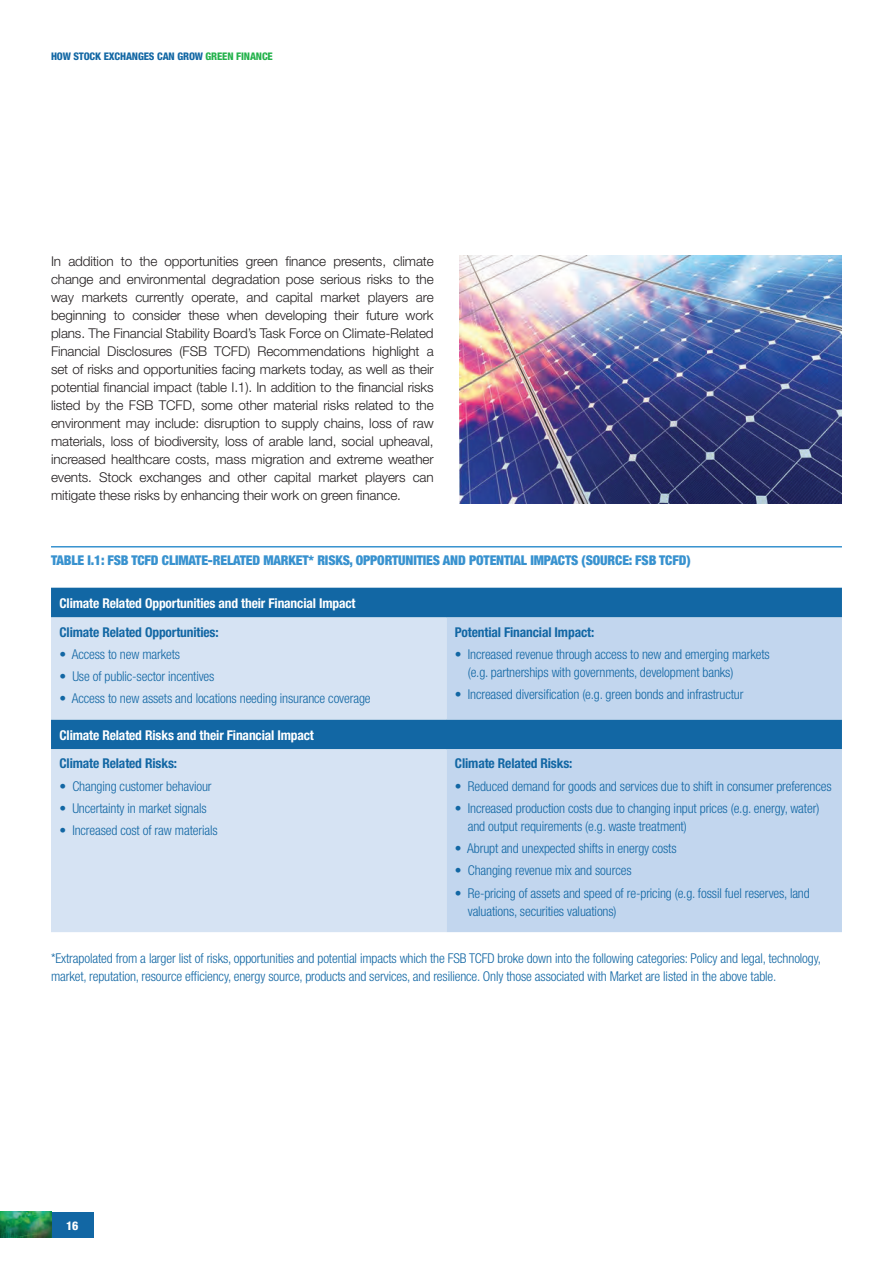
<style>
.page{position:relative;width:893px;height:1263px;background:#fff}
.page>*{position:absolute;margin:0;border:0;box-sizing:border-box;transform-origin:0 0}
.t1{font:300 condensed 13.5px/18px "Helvetica Neue";letter-spacing:-.01em;color:#1267a4}
.t2{font:300 13.5px/18px "Helvetica Neue";letter-spacing:-.01em;color:#231f20;text-align:justify}
.t3{font:700 condensed 13.5px "Helvetica Neue";letter-spacing:-.01em;color:#1267a4}
.t4{font:700 condensed 13.5px "Helvetica Neue";letter-spacing:-.01em;color:#fff}
.t5{font:900 condensed 13.5px "Helvetica Neue";letter-spacing:-.01em;color:#3892cf}
.t6{font:800 condensed 12px "Helvetica Neue";color:#fff}
.t7{font:800 condensed 10.5px "Helvetica Neue";letter-spacing:-.01em;color:#1267a4}
.s1{color:#23b24b}
</style>
<div class="page">
<div style="left:51px;top:1212px;width:43px;height:25px;background:#1267a4"></div>
<img style="left:0;top:1212px;width:51px;height:25px">
<div style="left:51px;top:588px;width:791px;height:29px;background:#1267a4"></div>
<svg style="left:51px;top:617px;width:395px;height:315px;background:#c3d7eb"></svg>
<svg style="left:446px;top:617px;width:396px;height:315px;background:#b1cbe7"></svg>
<hr style="left:51px;top:546px;width:791px;height:1px;background:#3892cf">
<img style="left:459px;top:255px;width:383px;height:249px">
<p class="t7" style="left:51px;top:49px;width:223px">HOW STOCK EXCHANGES CAN GROW <span class="s1">GREEN FINANCE</span></p>
<p class="t2" style="left:51px;top:252px;width:384px">In addition to the opportunities green finance presents, climate change and environmental degradation pose serious risks to the way markets currently operate, and capital market players are beginning to consider these when developing their future work plans. The Financial Stability Board’s Task Force on Climate-Related Financial Disclosures (FSB TCFD) Recommendations highlight a set of risks and opportunities facing markets today, as well as their potential financial impact (table I.1). In addition to the financial risks listed by the FSB TCFD, some other material risks related to the environment may include: disruption to supply chains, loss of raw materials, loss of biodiversity, loss of arable land, social upheaval, increased healthcare costs, mass migration and extreme weather events. Stock exchanges and other capital market players can mitigate these risks by enhancing their work on green finance.</p>
<p class="t5" style="left:51px;top:551px;width:641px">TABLE I.1: FSB TCFD CLIMATE-RELATED MARKET* RISKS, OPPORTUNITIES AND POTENTIAL IMPACTS (SOURCE: FSB TCFD)</p>
<p class="t4" style="left:60px;top:595px;width:298px">Climate Related Opportunities and their Financial Impact</p>
<p class="t3" style="left:60px;top:624px;width:161px">Climate Related Opportunities:</p>
<p class="t1" style="left:60px;top:645px;width:122px">• Access to new markets</p>
<p class="t1" style="left:60px;top:667px;width:156px">• Use of public-sector incentives</p>
<p class="t1" style="left:60px;top:689px;width:313px">• Access to new assets and locations needing insurance coverage</p>
<p class="t4" style="left:60px;top:727px;width:256px">Climate Related Risks and their Financial Impact</p>
<p class="t3" style="left:60px;top:755px;width:119px">Climate Related Risks:</p>
<p class="t1" style="left:60px;top:777px;width:154px">• Changing customer behaviour</p>
<p class="t1" style="left:60px;top:799px;width:149px">• Uncertainty in market signals</p>
<p class="t1" style="left:60px;top:821px;width:160px">• Increased cost of raw materials</p>
<p class="t3" style="left:455px;top:623px;width:141px">Potential Financial Impact:</p>
<p class="t1" style="left:468px;top:645px;width:303px;text-indent:-13px">• Increased revenue through access to new and emerging markets (e.g. partnerships with governments, development banks)</p>
<p class="t1" style="left:455px;top:685px;width:290px">• Increased diversification (e.g. green bonds and infrastructur</p>
<p class="t3" style="left:455px;top:755px;width:119px">Climate Related Risks:</p>
<p class="t1" style="left:455px;top:777px;width:378px">• Reduced demand for goods and services due to shift in consumer preferences</p>
<p class="t1" style="left:468px;top:799px;width:353px;text-indent:-13px">• Increased production costs due to changing input prices (e.g. energy, water) and output requirements (e.g. waste treatment)</p>
<p class="t1" style="left:455px;top:839px;width:223px">• Abrupt and unexpected shifts in energy costs</p>
<p class="t1" style="left:455px;top:861px;width:178px">• Changing revenue mix and sources</p>
<p class="t1" style="left:468px;top:884px;width:343px;text-indent:-13px">• Re-pricing of assets and speed of re-pricing (e.g. fossil fuel reserves, land valuations, securities valuations)</p>
<p class="t1" style="left:51px;top:949px;width:772px">*Extrapolated from a larger list of risks, opportunities and potential impacts which the FSB TCFD broke down into the following categories: Policy and legal, technology, market, reputation, resource efficiency, energy source, products and services, and resilience. Only those associated with Market are listed in the above table.</p>
<p class="t6" style="left:66px;top:1218px;width:14px">16</p>
</div>
